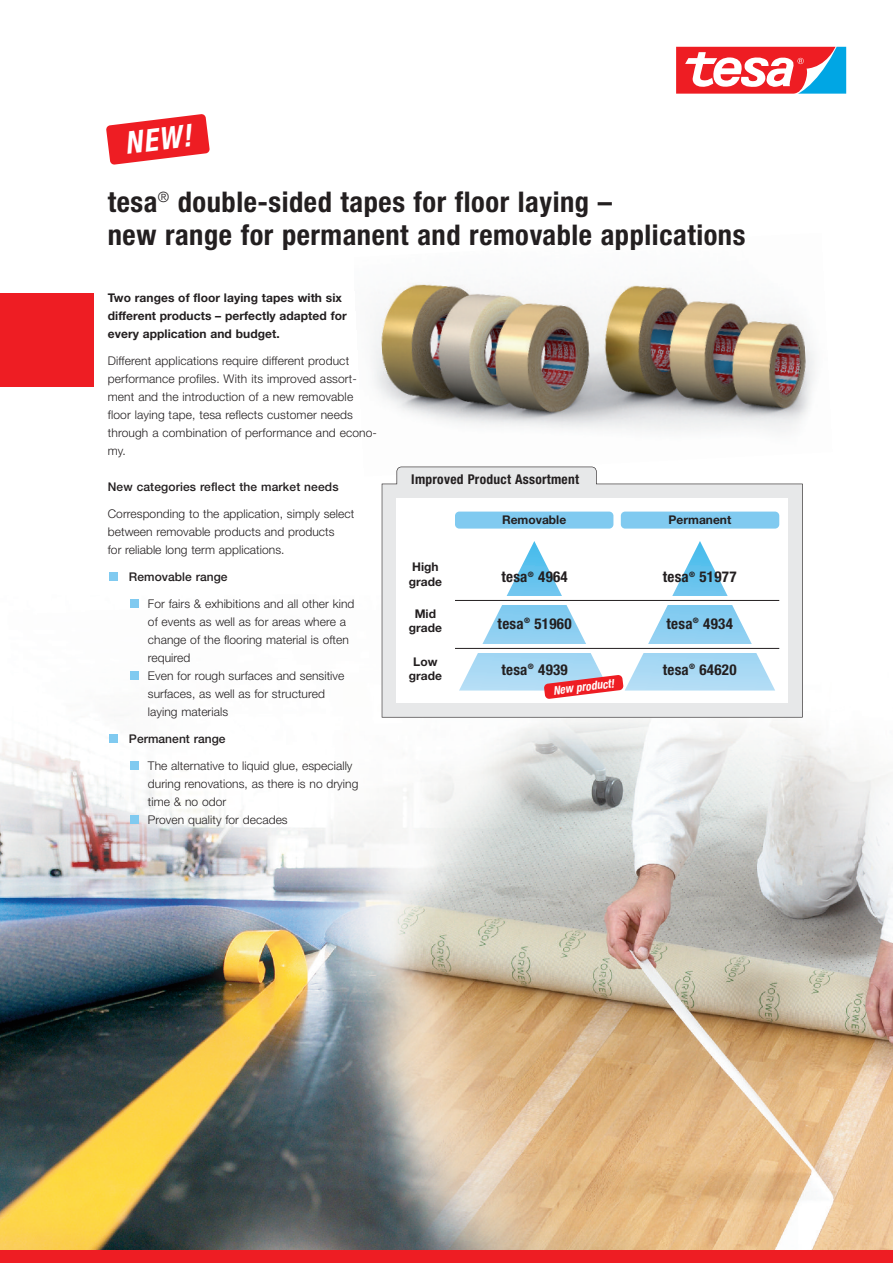
<style>
.page{position:relative;width:893px;height:1263px;background:#fff}
.page>*{position:absolute;margin:0;border:0;box-sizing:border-box;transform-origin:0 0}
.t1{font:italic 700 condensed 31.05px "Helvetica Neue";color:#fff;scale:.95 1}
.t2{font:700 condensed 28.5px/33px "Helvetica Neue";letter-spacing:.02em;color:#231f20}
.t3{font:700 condensed 15px "Helvetica Neue";letter-spacing:.02em;color:#231f20}
.t4{font:700 condensed 13.5px "Helvetica Neue";letter-spacing:.02em;color:#231f20}
.t5{font:300 12px/18px "Helvetica Neue";letter-spacing:.005em;color:#231f20}
.t6{font:700 12px/14.4px "Helvetica Neue";letter-spacing:.005em;color:#231f20}
.t7{font:500 12px "Helvetica Neue";letter-spacing:.01em;color:#231f20}
.t8{font:italic 700 condensed 12px "Helvetica Neue";color:#fff;scale:.95 1}
</style>
<div class="page">
<img style="left:0;top:483px;width:893px;height:767px">
<img style="left:372px;top:283px;width:443px;height:184px">
<svg style="left:676px;top:47px;width:170px;height:47px"></svg>
<div style="left:0;top:293px;width:94px;height:94px;background:#ee1d23"></div>
<div style="left:0;top:1250px;width:893px;height:13px;background:#ee1d23"></div>
<div style="left:131px;top:815px;width:8px;height:9px;background:#80caf0"></div>
<div style="left:131px;top:671px;width:8px;height:9px;background:#80caf0"></div>
<div style="left:131px;top:761px;width:8px;height:9px;background:#80caf0"></div>
<div style="left:109px;top:734px;width:9px;height:9px;background:#80caf0"></div>
<div style="left:131px;top:599px;width:8px;height:9px;background:#80caf0"></div>
<div style="left:109px;top:572px;width:9px;height:9px;background:#80caf0"></div>
<svg style="left:382px;top:467px;width:421px;height:250px;background:#e2e3e4"></svg>
<div style="left:397px;top:498px;width:391px;height:205px;background:#fff"></div>
<div style="left:455px;top:512px;width:158px;height:17px;background:#80caf0;border-radius:4px"></div>
<div style="left:621px;top:512px;width:158px;height:17px;background:#80caf0;border-radius:4px"></div>
<hr style="left:455px;top:648px;width:324px;height:1px;background:#231f20">
<hr style="left:455px;top:600px;width:324px;height:1px;background:#231f20">
<svg style="left:459px;top:541px;width:316px;height:158px"></svg>
<svg style="left:106px;top:114px;width:104px;height:51px"></svg>
<h1 class="t1" style="left:124px;top:132px;width:71px;rotate:-7deg">NEW!</h1>
<h2 class="t2" style="left:108px;top:188px;width:639px">tesa<sup>®</sup> double-sided tapes for floor laying –<br>new range for permanent and removable applications</h2>
<p class="t6" style="left:108px;top:290px;width:240px;line-height:18px">Two ranges of floor laying tapes with six different products – perfectly adapted for every application and budget.</p>
<p class="t5" style="left:108px;top:353px;width:271px">Different applications require different product performance profiles. With its improved assort&shy;ment and the introduction of a new removable floor laying tape, tesa reflects customer needs through a combination of performance and econo&shy;my.</p>
<p class="t7" style="left:108px;top:482px;width:232px">New categories reflect the market needs</p>
<p class="t5" style="left:108px;top:506px;width:248px">Corresponding to the application, simply select between removable products and products<br>for reliable long term applications.</p>
<p class="t7" style="left:129px;top:572px;width:100px">Removable range</p>
<p class="t5" style="left:148px;top:596px;width:208px">For fairs &amp; exhibitions and all other kind of events as well as for areas where a change of the flooring material is often required<br>Even for rough surfaces and sensitive surfaces, as well as for structured laying materials</p>
<p class="t7" style="left:129px;top:734px;width:98px">Permanent range</p>
<p class="t5" style="left:148px;top:758px;width:212px">The alternative to liquid glue, especially during renovations, as there is no drying time &amp; no odor<br>Proven quality for decades</p>
<p class="t4" style="left:411px;top:474px;width:169px">Improved Product Assortment</p>
<p class="t6" style="left:502px;top:513px;width:66px">Removable</p>
<p class="t6" style="left:409px;top:561px;width:35px">High grade</p>
<p class="t3" style="left:501px;top:572px;width:68px">tesa<sup>®</sup> 4964</p>
<p class="t3" style="left:498px;top:618px;width:75px">tesa<sup>®</sup> 51960</p>
<p class="t3" style="left:501px;top:664px;width:68px">tesa<sup>®</sup> 4939</p>
<p class="t6" style="left:409px;top:607px;width:35px;text-align:center">Mid grade</p>
<p class="t6" style="left:409px;top:655px;width:35px;text-align:center">Low grade</p>
<p class="t8" style="left:553px;top:686px;width:66px;rotate:-7deg">New product!</p>
<p class="t6" style="left:669px;top:513px;width:64px">Permanent</p>
<p class="t3" style="left:663px;top:572px;width:75px">tesa<sup>®</sup> 51977</p>
<p class="t3" style="left:666px;top:618px;width:68px">tesa<sup>®</sup> 4934</p>
<p class="t3" style="left:663px;top:664px;width:75px">tesa<sup>®</sup> 64620</p>
</div>
